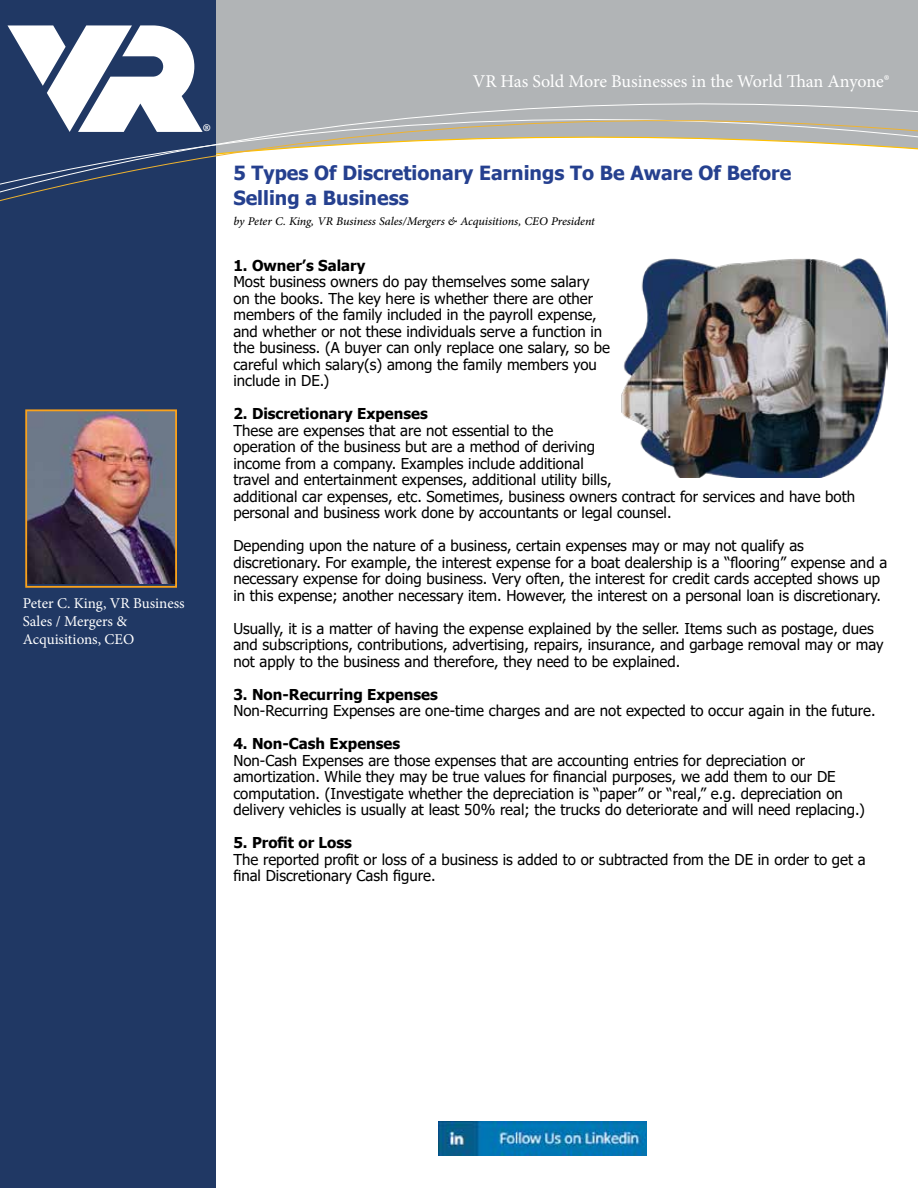
<style>
.page{position:relative;width:918px;height:1188px;background:#fff}
.page>*{position:absolute;margin:0;border:0;box-sizing:border-box;transform-origin:0 0}
.t1{font:27px "Minion Pro";color:#fff}
.t2{font:700 19.5px/25.5px "Tahoma";color:#25408f}
.t3{font:18px "Minion Pro";letter-spacing:-.005em;color:#fff}
.t4{font:italic 16.5px "Adobe Arabic";letter-spacing:-.005em;color:#000}
.t5{font:15px/16.5px "Tahoma";color:#000}
.t6{font:700 15px "Tahoma";color:#000}
.t7{font:15px/18px "Minion Pro";color:#fff}
</style>
<div class="page">
<div style="left:216px;top:0;width:702px;height:95px;background:#b1b4b6"></div>
<div style="left:0;top:0;width:216px;height:1188px;background:#203864"></div>
<div style="left:216px;top:95px;width:702px;height:16px;background:#b1b4b6"></div>
<svg style="left:0;top:111px;width:918px;height:90px"></svg>
<svg style="left:7px;top:25px;width:196px;height:107px"></svg>
<img style="left:28px;top:412px;width:146px;height:171px">
<div style="left:25px;top:409px;width:152px;height:179px;border:2px solid #faa21b"></div>
<img style="left:621px;top:258px;width:266px;height:220px">
<img style="left:438px;top:1121px;width:208px;height:35px">
<h1 class="t1" style="left:203px;top:116px;width:10px">®</h1>
<p class="t7" style="left:23px;top:594px;width:163px">Peter C. King, VR Business<br>Sales / Mergers &amp;<br>Acquisitions, CEO</p>
<p class="t3" style="left:473px;top:69px;width:419px">VR Has Sold More Businesses in the World Than Anyone®</p>
<h2 class="t2" style="left:233px;top:161px;width:559px">5 Types Of Discretionary Earnings To Be Aware Of Before<br>Selling a Business</h2>
<p class="t4" style="left:233px;top:210px;width:363px">by Peter C. King, VR Business Sales/Mergers &amp; Acquisitions, CEO President</p>
<p class="t6" style="left:233px;top:255px;width:133px">1. Owner’s Salary</p>
<p class="t5" style="left:233px;top:275px;width:378px">Most business owners do pay themselves some salary<br>on the books. The key here is whether there are other members of the family included in the payroll expense, and whether or not these individuals serve a function in the business. (A buyer can only replace one salary, so be careful which salary(s) among the family members you include in DE.)</p>
<p class="t6" style="left:233px;top:403px;width:196px">2. Discretionary Expenses</p>
<p class="t5" style="left:233px;top:423px;width:623px">These are expenses that are not essential to the<br>operation of the business but are a method of deriving<br>income from a company. Examples include additional<br>travel and entertainment expenses, additional utility bills,<br>additional car expenses, etc. Sometimes, business owners contract for services and have both personal and business work done by accountants or legal counsel.</p>
<p class="t5" style="left:233px;top:539px;width:655px">Depending upon the nature of a business, certain expenses may or may not qualify as discretionary. For example, the interest expense for a boat dealership is a “flooring” expense and a necessary expense for doing business. Very often, the interest for credit cards accepted shows up in this expense; another necessary item. However, the interest on a personal loan is discretionary.</p>
<p class="t5" style="left:233px;top:621px;width:652px">Usually, it is a matter of having the expense explained by the seller. Items such as postage, dues and subscriptions, contributions, advertising, repairs, insurance, and garbage removal may or may not apply to the business and therefore, they need to be explained.</p>
<p class="t6" style="left:233px;top:684px;width:206px">3. Non-Recurring Expenses</p>
<p class="t5" style="left:233px;top:704px;width:644px">Non-Recurring Expenses are one-time charges and are not expected to occur again in the future.</p>
<p class="t6" style="left:233px;top:733px;width:168px">4. Non-Cash Expenses</p>
<p class="t5" style="left:233px;top:753px;width:633px">Non-Cash Expenses are those expenses that are accounting entries for depreciation or amortization. While they may be true values for financial purposes, we add them to our DE computation. (Investigate whether the depreciation is “paper” or “real,” e.g. depreciation on delivery vehicles is usually at least 50% real; the trucks do deteriorate and will need replacing.)</p>
<p class="t6" style="left:233px;top:832px;width:120px">5. Profit or Loss</p>
<p class="t5" style="left:233px;top:852px;width:634px">The reported profit or loss of a business is added to or subtracted from the DE in order to get a final Discretionary Cash figure.</p>
</div>
